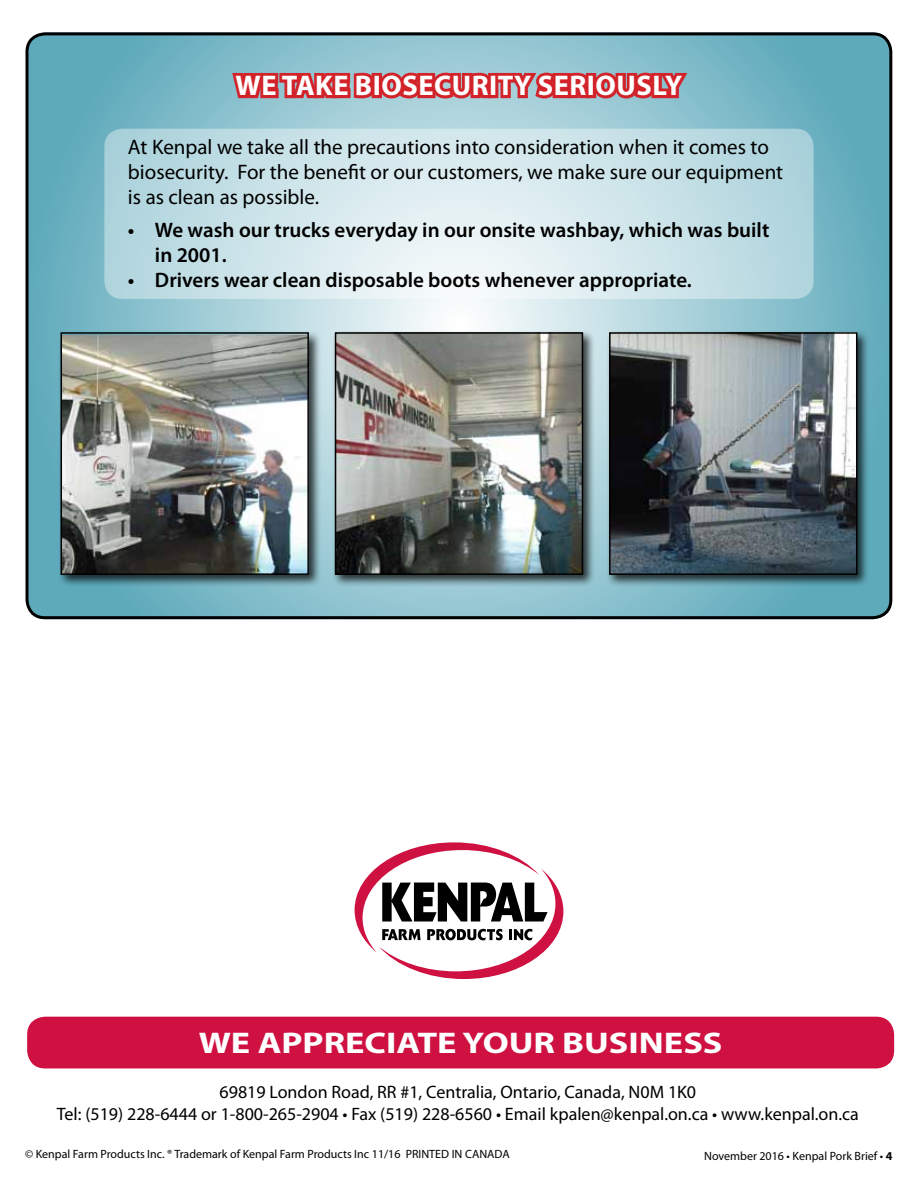
<style>
.page{position:relative;width:918px;height:1188px;background:#fff}
.page>*{position:absolute;margin:0;border:0;box-sizing:border-box;transform-origin:0 0}
.t1{font:700 30px "Myriad Pro";color:#fff;scale:1.21 1}
.t2{font:700 28.5px "Myriad Pro";letter-spacing:.02em;color:#fff}
.t3{font:21px/25.2px "Myriad Pro";color:#000}
.t4{font:600 21px/25.2px "Myriad Pro";color:#000}
.t5{font:18px/21.6px "Myriad Pro";color:#000;text-align:center}
.t6{font:12px "Myriad Pro";color:#000}
.s1{font-weight:700}
</style>
<div class="page">
<svg style="left:27px;top:32px;width:864px;height:587px;background:#77b2bf"></svg>
<svg style="left:104px;top:129px;width:710px;height:170px;background:#cce3e9"></svg>
<div style="left:27px;top:1017px;width:867px;height:51px;background:#ce1141;border-radius:18px"></div>
<div style="left:57px;top:329px;width:265px;height:258px;background:#000;opacity:.75"></div>
<img style="left:64px;top:335px;width:242px;height:237px">
<div style="left:61px;top:332px;width:248px;height:243px;border:2px solid #000"></div>
<div style="left:332px;top:329px;width:264px;height:258px;background:#000;opacity:.75"></div>
<img style="left:338px;top:335px;width:242px;height:237px">
<div style="left:335px;top:332px;width:248px;height:243px;border:2px solid #000"></div>
<div style="left:606px;top:329px;width:264px;height:258px;background:#000;opacity:.75"></div>
<img style="left:612px;top:335px;width:242px;height:237px">
<div style="left:609px;top:332px;width:248px;height:243px;border:2px solid #000"></div>
<svg style="left:228px;top:32px;width:464px;height:149px;background:#b0b5bd"></svg>
<svg style="left:355px;top:842px;width:208px;height:137px"></svg>
<h2 class="t2" style="left:236px;top:67px;width:137px">WE TAKE BIOSECURITY</h2>
<h2 class="t2" style="left:538px;top:67px;width:146px">SERIOUSLY</h2>
<p class="t3" style="left:128px;top:134px;width:657px">At Kenpal we take all the precautions into consideration when it comes to biosecurity. For the benefit or our customers, we make sure our equipment is as clean as possible.</p>
<p class="t4" style="left:155px;top:216px;width:616px;text-indent:-27px">• We wash our trucks everyday in our onsite washbay, which was built in 2001.</p>
<p class="t4" style="left:128px;top:267px;width:565px">• Drivers wear clean disposable boots whenever appropriate.</p>
<h1 class="t1" style="left:199px;top:1023px;width:434px">WE APPRECIATE YOUR BUSINESS</h1>
<p class="t5" style="left:57px;top:1081px;width:803px">69819 London Road, RR #1, Centralia, Ontario, Canada, N0M 1K0<br>Tel: (519) 228-6444 or 1-800-265-2904 • Fax (519) 228-6560 • Email kpalen@kenpal.on.ca • www.kenpal.on.ca</p>
<p class="t6" style="left:25px;top:1147px;width:486px">© Kenpal Farm Products Inc. ® Trademark of Kenpal Farm Products Inc 11/16 PRINTED IN CANADA</p>
<p class="t6" style="left:704px;top:1148px;width:190px">November 2016 • Kenpal Pork Brief • <span class="s1">4</span></p>
</div>
